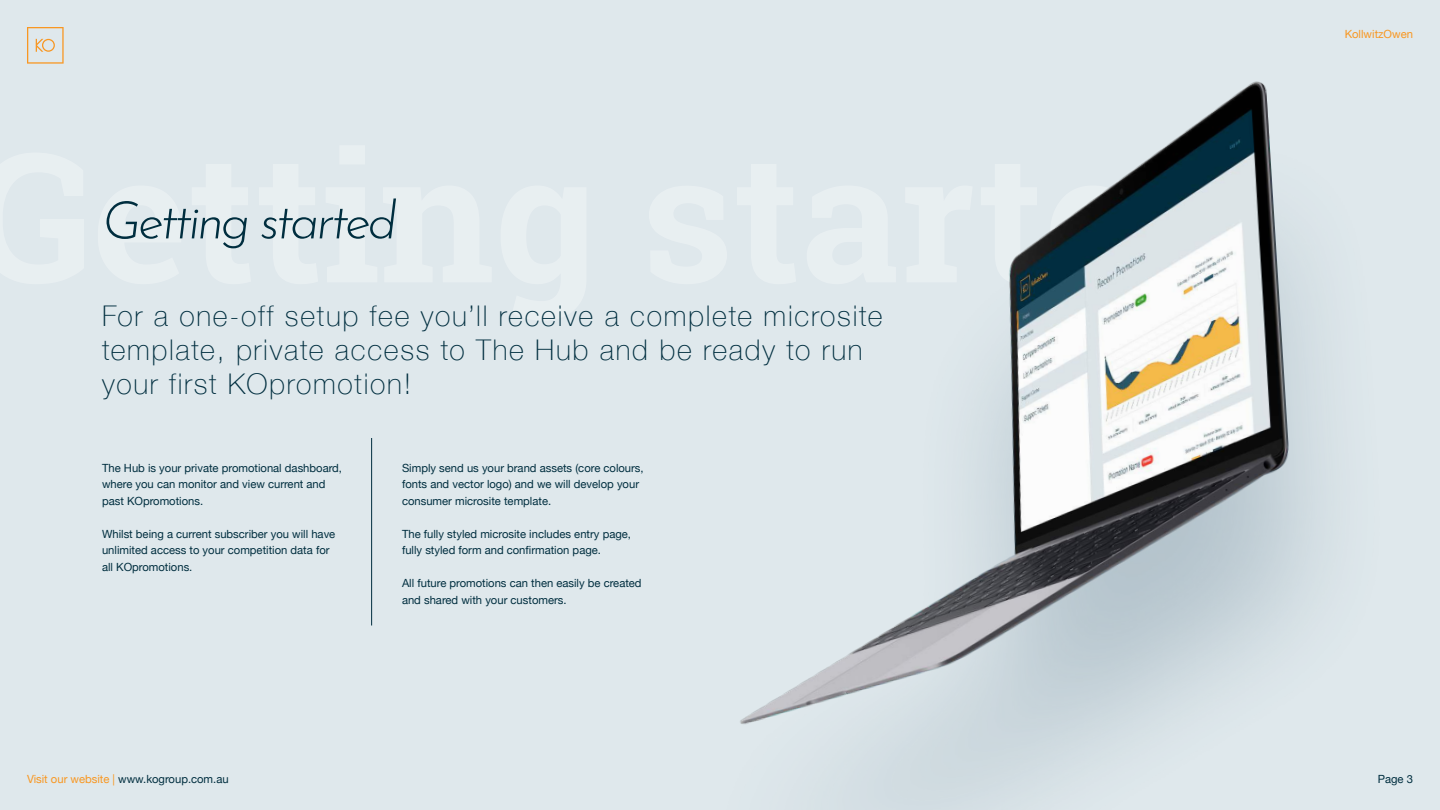
<style>
.page{position:relative;width:1440px;height:810px;background:#dfe8ec}
.page>*{position:absolute;margin:0;border:0;box-sizing:border-box;transform-origin:0 0}
.t1{font:italic 300 52.5px "Josefin Sans";letter-spacing:-.06em;color:#002e3f}
.t2{font:100 28.5px/33.8px "Helvetica Neue";letter-spacing:.06em;color:#002e3f}
.t3{font:11.25px/16.5px "Helvetica Neue";color:#002e3f}
.t4{font:11.25px "Helvetica Neue";color:#f89721}
.s1{color:#f89721}
</style>
<div class="page">
<svg style="left:27px;top:27px;width:37px;height:37px"></svg>
<hr style="left:371px;top:438px;width:1px;height:188px;background:#002e3f">
<img style="left:740px;top:81px;width:584px;height:729px">
<h1 class="t1" style="left:102px;top:177px;width:297px">Getting started</h1>
<h2 class="t2" style="left:102px;top:298px;width:782px">For a one-off setup fee you’ll receive a complete microsite template, private access to The Hub and be ready to run your first KOpromotion!</h2>
<p class="t3" style="left:102px;top:460px;width:242px">The Hub is your private promotional dashboard, where you can monitor and view current and past KOpromotions.</p>
<p class="t3" style="left:102px;top:526px;width:235px">Whilst being a current subscriber you will have unlimited access to your competition data for all KOpromotions.</p>
<p class="t3" style="left:402px;top:460px;width:243px">Simply send us your brand assets (core colours, fonts and vector logo) and we will develop your consumer microsite template.</p>
<p class="t3" style="left:402px;top:526px;width:231px">The fully styled microsite includes entry page, fully styled form and confirmation page.</p>
<p class="t3" style="left:402px;top:576px;width:241px">All future promotions can then easily be created and shared with your customers.</p>
<p class="t4" style="left:1345px;top:26px;width:70px">KollwitzOwen</p>
<p class="t3" style="left:27px;top:771px;width:203px"><span class="s1">Visit our website |</span> www.kogroup.com.au</p>
<p class="t3" style="left:1378px;top:771px;width:37px">Page 3</p>
</div>
